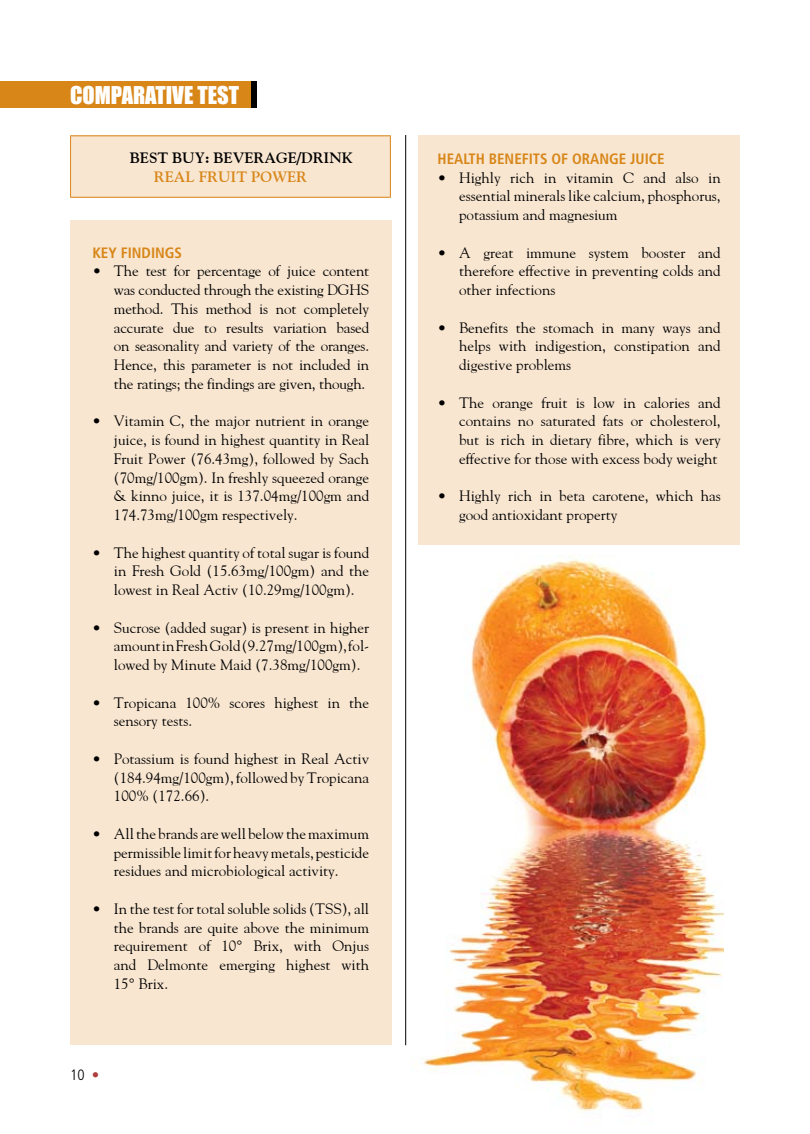
<style>
.page{position:relative;width:810px;height:1134px;background:#fff}
.page>*{position:absolute;margin:0;border:0;box-sizing:border-box;transform-origin:0 0}
.t1{font:22.5px "Impact";color:#fff}
.t2{font:15px/18.8px "Gaudiya";color:#000;text-align:justify}
.t3{font:700 condensed 15px "Frutiger";color:#d88618}
.t4{font:700 15px "Gaudiya";color:#000}
.t5{font:700 15px "Gaudiya";color:#d88618}
.t6{font:300 condensed 15px "Frutiger";color:#000}
.s1{color:#ae3d3c}
</style>
<div class="page">
<img style="left:405px;top:520px;width:319px;height:593px">
<div style="left:70px;top:220px;width:322px;height:825px;background:#f8e6d1"></div>
<div style="left:418px;top:135px;width:322px;height:410px;background:#f8e6d1"></div>
<div style="left:70px;top:135px;width:321px;height:63px;background:#f8e6d1"></div>
<hr style="left:70px;top:135px;width:321px;height:1px;background:#d88618">
<hr style="left:70px;top:136px;width:1px;height:61px;background:#d88618">
<hr style="left:390px;top:136px;width:1px;height:61px;background:#d88618">
<hr style="left:70px;top:197px;width:321px;height:1px;background:#d88618">
<div style="left:245px;top:81px;width:11px;height:26px;background:#000"></div>
<div style="left:0;top:81px;width:251px;height:26px;background:#d88618"></div>
<hr style="left:405px;top:135px;width:1px;height:910px;background:#000">
<h1 class="t1" style="left:70px;top:77px;width:171px">COMPARATIVE TEST</h1>
<p class="t4" style="left:130px;top:149px;width:106px">BEST BUY: BEVERAGE</p>
<p class="t4" style="left:297px;top:149px;width:27px">/DRINK</p>
<p class="t5" style="left:154px;top:168px;width:155px">REAL FRUIT POWER</p>
<p class="t3" style="left:92px;top:244px;width:91px">KEY FINDINGS</p>
<p class="t2" style="left:114px;top:262px;width:257px;text-indent:-22px">• The test for percentage of juice content was conducted through the existing DGHS method. This method is not completely accurate due to results variation based on seasonality and variety of the oranges.<br>Hence, this parameter is not included in the ratings; the findings are given, though.</p>
<p class="t2" style="left:114px;top:412px;width:257px;text-indent:-22px">• Vitamin C, the major nutrient in orange juice, is found in highest quantity in Real Fruit Power (76.43mg), followed by Sach (70mg/100gm). In freshly squeezed orange &amp; kinno juice, it is 137.04mg/100gm and 174.73mg/100gm respectively.</p>
<p class="t2" style="left:114px;top:543px;width:257px;text-indent:-22px">• The highest quantity of total sugar is found in Fresh Gold (15.63mg/100gm) and the lowest in Real Activ (10.29mg/100gm).</p>
<p class="t2" style="left:114px;top:618px;width:257px;text-indent:-22px">• Sucrose (added sugar) is present in higher amount in Fresh Gold (9.27mg/100gm), fol&shy;lowed by Minute Maid (7.38mg/100gm).</p>
<p class="t2" style="left:114px;top:693px;width:257px;text-indent:-22px">• Tropicana 100% scores highest in the sensory tests.</p>
<p class="t2" style="left:114px;top:749px;width:257px;text-indent:-22px">• Potassium is found highest in Real Activ (184.94mg/100gm), followed by Tropicana 100% (172.66).</p>
<p class="t2" style="left:114px;top:824px;width:257px;text-indent:-22px">• Allthe brands arewell belowthemaximum permissible limit for heavy metals, pesticide residues and microbiological activity.</p>
<p class="t2" style="left:114px;top:899px;width:257px;text-indent:-22px">• In the test for total soluble solids (TSS), all the brands are quite above the minimum requirement of 10° Brix, with Onjus and Delmonte emerging highest with 15° Brix.</p>
<p class="t6" style="left:70px;top:1066px;width:31px">10 <span class="s1">•</span></p>
<p class="t3" style="left:438px;top:150px;width:229px">HEALTH BENEFITS OF ORANGE JUICE</p>
<p class="t2" style="left:459px;top:168px;width:263px;text-indent:-22px">• Highly rich in vitamin C and also in essential minerals like calcium, phosphorus, potassium and magnesium</p>
<p class="t2" style="left:459px;top:243px;width:263px;text-indent:-22px">• A great immune system booster and therefore effective in preventing colds and other infections</p>
<p class="t2" style="left:459px;top:318px;width:263px;text-indent:-22px">• Benefits the stomach in many ways and helps with indigestion, constipation and digestive problems</p>
<p class="t2" style="left:459px;top:393px;width:263px;text-indent:-22px">• The orange fruit is low in calories and contains no saturated fats or cholesterol, but is rich in dietary fibre, which is very effective for those with excess body weight</p>
<p class="t2" style="left:459px;top:487px;width:263px;text-indent:-22px">• Highly rich in beta carotene, which has good antioxidant property</p>
</div>
